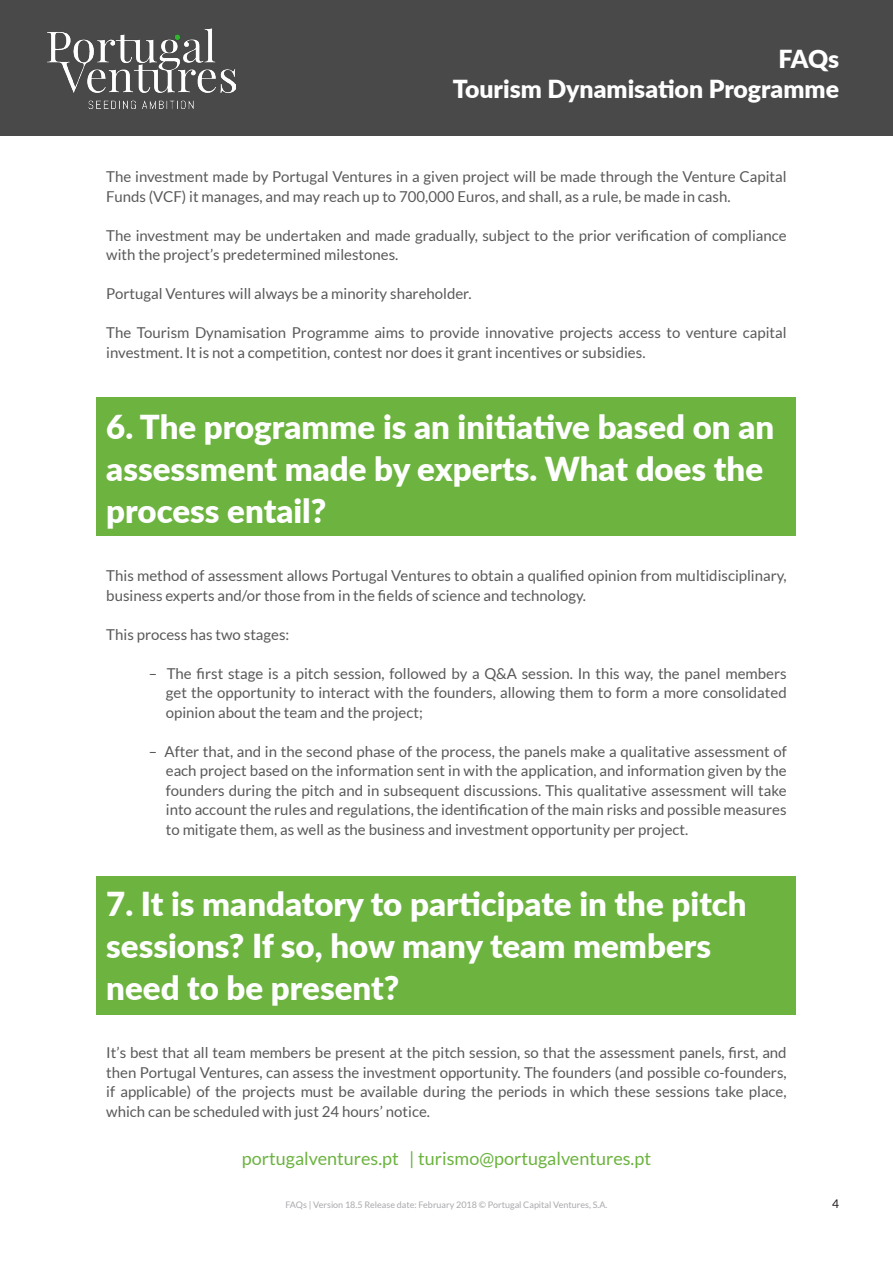
<style>
.page{position:relative;width:893px;height:1263px;background:#fff}
.page>*{position:absolute;margin:0;border:0;box-sizing:border-box;transform-origin:0 0}
.titulos_PV{font:900 33px/42px "Lato";color:#fff}
.t1{font:900 24.9px/29.8px "Lato";color:#fff;text-align:right}
.t2{font:18px "Lato";color:#6cb33f}
.texto_PV{font:15px/19.5px "Lato";color:#595959}
.bullets2{font:15px/19.5px "Lato";color:#595959;text-align:justify}
.t3{font:12px "Lato";color:#231f20}
.t4{font:9px "Lato";color:#a8a9ad}
</style>
<div class="page">
<div style="left:1px;top:1px;width:892px;height:135px;background:#494949"></div>
<img style="left:48px;top:28px;width:187px;height:81px">
<div style="left:97px;top:397px;width:699px;height:139px;background:#6cb33f"></div>
<div style="left:97px;top:876px;width:699px;height:138px;background:#6cb33f"></div>
<h2 class="t1" style="left:453px;top:43px;width:388px">FAQs<br>Tourism Dynamisation Programme</h2>
<p class="texto_PV" style="left:106px;top:167px;width:682px">The investment made by Portugal Ventures in a given project will be made through the Venture Capital<br>Funds (VCF) it manages, and may reach up to 700,000 Euros, and shall, as a rule, be made in cash.</p>
<p class="texto_PV" style="left:106px;top:225px;width:682px">The investment may be undertaken and made gradually, subject to the prior verification of compliance with the project’s predetermined milestones.</p>
<p class="texto_PV" style="left:106px;top:284px;width:367px">Portugal Ventures will always be a minority shareholder.</p>
<p class="texto_PV" style="left:106px;top:323px;width:682px">The Tourism Dynamisation Programme aims to provide innovative projects access to venture capital investment. It is not a competition, contest nor does it grant incentives or subsidies.</p>
<p class="titulos_PV" style="left:106px;top:404px;width:669px">6. The programme is an initiative based on an assessment made by experts. What does the process entail?</p>
<p class="texto_PV" style="left:106px;top:566px;width:682px">This method of assessment allows Portugal Ventures to obtain a qualified opinion from multidisciplinary, business experts and/or those from in the fields of science and technology.</p>
<p class="texto_PV" style="left:106px;top:624px;width:185px">This process has two stages:</p>
<p class="bullets2" style="left:166px;top:663px;width:622px;text-indent:-17px">– The first stage is a pitch session, followed by a Q&amp;A session. In this way, the panel members get the opportunity to interact with the founders, allowing them to form a more consolidated opinion about the team and the project;</p>
<p class="bullets2" style="left:166px;top:741px;width:622px;text-indent:-17px">– After that, and in the second phase of the process, the panels make a qualitative assessment of each project based on the information sent in with the application, and information given by the founders during the pitch and in subsequent discussions. This qualitative assessment will take into account the rules and regulations, the identification of the main risks and possible measures to mitigate them, as well as the business and investment opportunity per project.</p>
<p class="titulos_PV" style="left:106px;top:881px;width:642px">7. It is mandatory to participate in the pitch sessions? If so, how many team members need to be present?</p>
<p class="texto_PV" style="left:106px;top:1043px;width:682px;text-align:justify">It’s best that all team members be present at the pitch session, so that the assessment panels, first, and then Portugal Ventures, can assess the investment opportunity. The founders (and possible co-founders, if applicable) of the projects must be available during the periods in which these sessions take place, which can be scheduled with just 24 hours’ notice.</p>
<p class="t2" style="left:242px;top:1148px;width:411px">portugalventures.pt | turismo@portugalventures.pt</p>
<p class="t4" style="left:285px;top:1200px;width:324px">FAQs | Version 18.5 Release date: February 2018 © Portugal Capital Ventures, S.A.</p>
<p class="t3" style="left:832px;top:1197px;width:8px">4</p>
</div>
